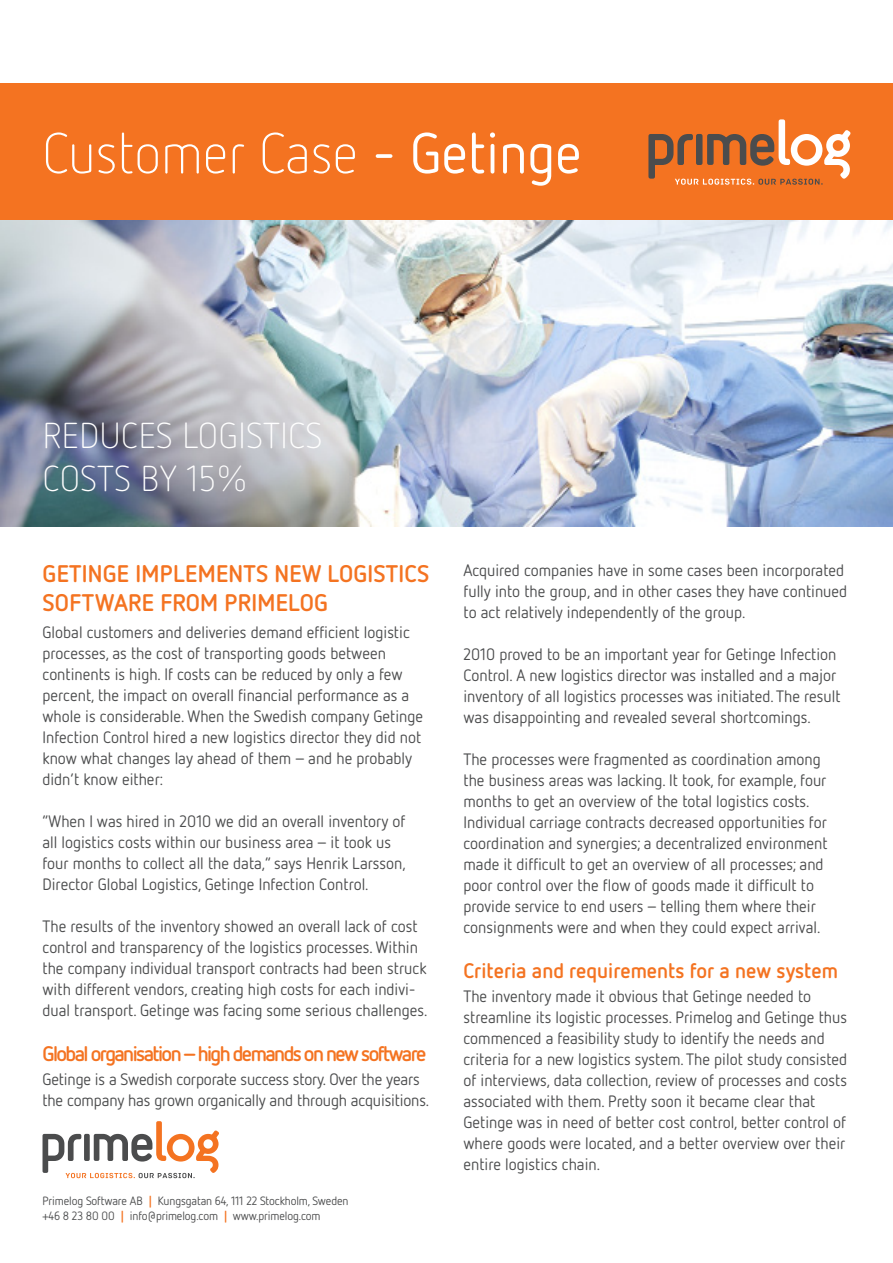
<style>
.page{position:relative;width:893px;height:1263px;background:#fff}
.page>*{position:absolute;margin:0;border:0;box-sizing:border-box;transform-origin:0 0}
.t1{font:300 57px "Netto OT";color:#fff}
.t2{font:300 36px/43.2px "Netto OT";letter-spacing:.02em;color:#fff}
.t3{font:700 24px/28.8px "Netto OT";letter-spacing:.01em;color:#f47321}
.t4{font:700 21px "Netto OT";letter-spacing:-.075em;color:#f47321}
.t5{font:700 21px "Netto OT";color:#f47321}
.t6{font:16.5px/21px "Netto OT";color:#4b4c4d}
.t7{font:12px "Netto OT";letter-spacing:-.01em;color:#4b4c4d}
.s1{font-weight:400}
.s2{font-weight:700;color:#f47321}
</style>
<div class="page">
<div style="left:0;top:83px;width:893px;height:138px;background:#f47321"></div>
<svg style="left:43px;top:1121px;width:176px;height:57px"></svg>
<img style="left:0;top:221px;width:893px;height:306px">
<svg style="left:648px;top:119px;width:202px;height:66px"></svg>
<p class="t1" style="left:43px;top:118px;width:541px">Customer Case <span class="s1">- Getinge</span></p>
<p class="t2" style="left:43px;top:413px;width:281px">REDUCES LOGISTICS<br>COSTS BY 15%</p>
<p class="t3" style="left:43px;top:558px;width:388px">GETINGE IMPLEMENTS NEW LOGISTICS<br>SOFTWARE FROM PRIMELOG</p>
<p class="t6" style="left:43px;top:621px;width:369px">Global customers and deliveries demand efficient logistic processes, as the cost of transporting goods between</p>
<p class="t6" style="left:43px;top:663px;width:382px">continents is high. If costs can be reduced by only a few percent, the impact on overall financial performance as a whole is considerable. When the Swedish company Getinge Infection Control hired a new logistics director they did not know what changes lay ahead of them – and he probably didn’t know either:</p>
<p class="t6" style="left:43px;top:810px;width:364px">”When I was hired in 2010 we did an overall inventory of</p>
<p class="t6" style="left:43px;top:831px;width:350px">all logistics costs within our business area – it took us</p>
<p class="t6" style="left:43px;top:852px;width:365px">four months to collect all the data,” says Henrik Larsson,</p>
<p class="t6" style="left:43px;top:873px;width:328px">Director Global Logistics, Getinge Infection Control.</p>
<p class="t6" style="left:43px;top:915px;width:386px">The results of the inventory showed an overall lack of cost control and transparency of the logistics processes. Within the company individual transport contracts had been struck with different vendors, creating high costs for each indivi&shy;dual transport. Getinge was facing some serious challenges.</p>
<p class="t4" style="left:43px;top:1040px;width:386px">Global organisation – high demands on new software</p>
<p class="t6" style="left:43px;top:1068px;width:388px">Getinge is a Swedish corporate success story. Over the years the company has grown organically and through acquisitions.</p>
<p class="t7" style="left:43px;top:1194px;width:307px">Primelog Software AB <span class="s2">|</span> Kungsgatan 64, 111 22 Stockholm, Sweden</p>
<p class="t7" style="left:43px;top:1209px;width:280px">+46 8 23 80 00 <span class="s2">|</span> info@primelog.com <span class="s2">|</span> www.primelog.com</p>
<p class="t6" style="left:463px;top:559px;width:385px">Acquired companies have in some cases been incorporated fully into the group, and in other cases they have continued to act relatively independently of the group.</p>
<p class="t6" style="left:463px;top:643px;width:379px">2010 proved to be an important year for Getinge Infection Control. A new logistics director was installed and a major inventory of all logistics processes was initiated. The result was disappointing and revealed several shortcomings.</p>
<p class="t6" style="left:463px;top:748px;width:364px">The processes were fragmented as coordination among the business areas was lacking. It took, for example, four months to get an overview of the total logistics costs.</p>
<p class="t6" style="left:463px;top:811px;width:366px">Individual carriage contracts decreased opportunities for coordination and synergies; a decentralized environment made it difficult to get an overview of all processes; and poor control over the flow of goods made it difficult to provide service to end users – telling them where their consignments were and when they could expect arrival.</p>
<p class="t5" style="left:463px;top:957px;width:376px">Criteria and requirements for a new system</p>
<p class="t6" style="left:463px;top:985px;width:349px">The inventory made it obvious that Getinge needed to</p>
<p class="t6" style="left:463px;top:1006px;width:385px">streamline its logistic processes. Primelog and Getinge thus</p>
<p class="t6" style="left:463px;top:1027px;width:385px">commenced a feasibility study to identify the needs and criteria for a new logistics system. The pilot study consisted of interviews, data collection, review of processes and costs</p>
<p class="t6" style="left:463px;top:1090px;width:353px">associated with them. Pretty soon it became clear that</p>
<p class="t6" style="left:463px;top:1111px;width:384px;text-align:justify">Getinge was in need of better cost control, better control of where goods were located, and a better overview over their entire logistics chain.</p>
</div>
